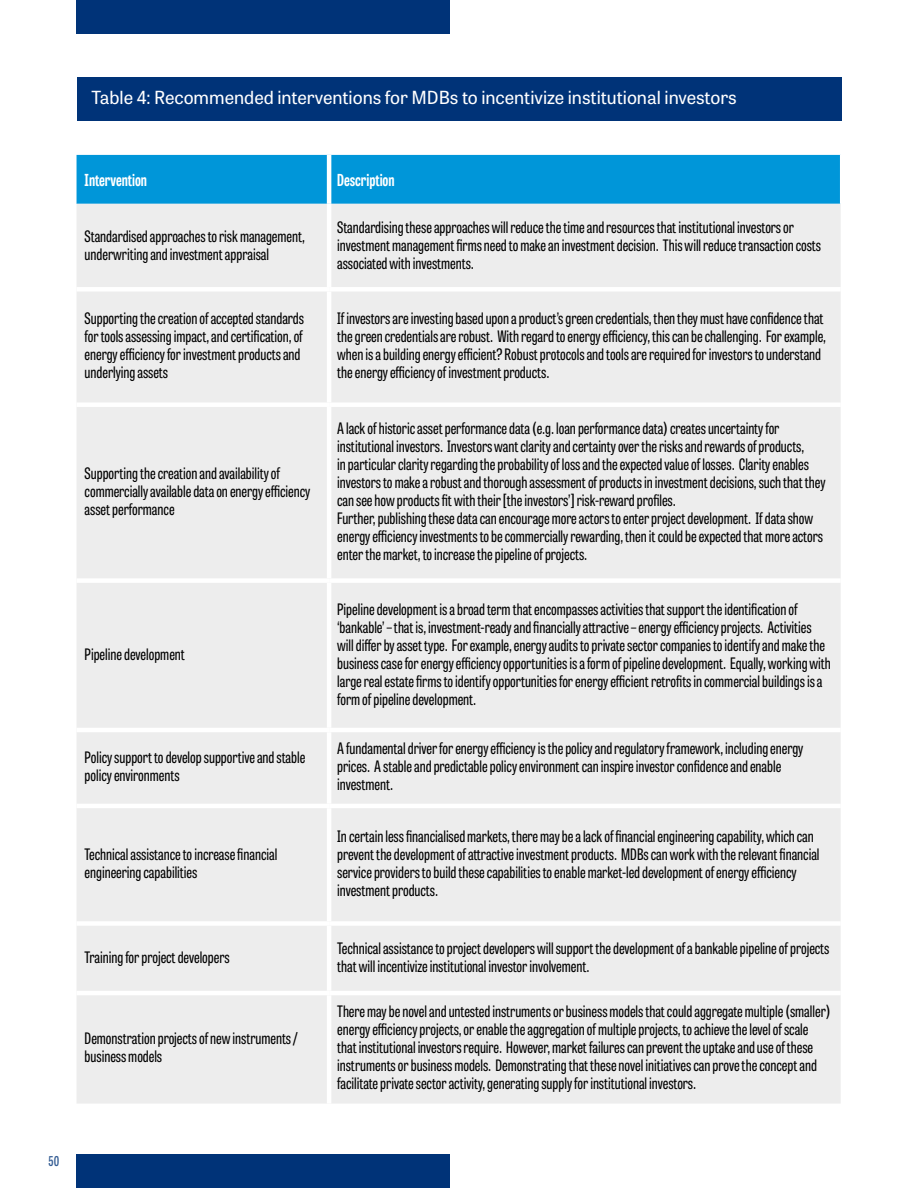
<style>
.page{position:relative;width:918px;height:1188px;background:#fff}
.page>*{position:absolute;margin:0;border:0;box-sizing:border-box;transform-origin:0 0}
.t1{font:18px "Tablet Gothic";color:#fff}
.t2{font:700 16.5px "Tablet Gothic Compressed";color:#fff}
.t3{font:15.75px/18px "Tablet Gothic Compressed";color:#000}
.t4{font:600 13.5px "Tablet Gothic Compressed";color:#335c93}
</style>
<div class="page">
<div style="left:77px;top:0;width:373px;height:34px;background:#003378"></div>
<div style="left:77px;top:1154px;width:373px;height:34px;background:#003378"></div>
<div style="left:77px;top:78px;width:764px;height:43px;background:#003378"></div>
<div style="left:77px;top:155px;width:763px;height:49px;background:#0096d9"></div>
<div style="left:77px;top:204px;width:764px;height:900px;background:#ededed"></div>
<hr style="left:327px;top:204px;width:4px;height:83px;background:#fff">
<div style="left:77px;top:287px;width:252px;height:5px;background:#fff"></div>
<div style="left:329px;top:287px;width:512px;height:5px;background:#fff"></div>
<hr style="left:327px;top:292px;width:4px;height:110px;background:#fff">
<div style="left:77px;top:402px;width:252px;height:5px;background:#fff"></div>
<div style="left:329px;top:402px;width:512px;height:5px;background:#fff"></div>
<hr style="left:327px;top:407px;width:4px;height:171px;background:#fff">
<div style="left:77px;top:578px;width:252px;height:5px;background:#fff"></div>
<div style="left:329px;top:578px;width:512px;height:5px;background:#fff"></div>
<hr style="left:327px;top:583px;width:4px;height:145px;background:#fff">
<hr style="left:77px;top:728px;width:252px;height:4px;background:#fff">
<hr style="left:329px;top:728px;width:512px;height:4px;background:#fff">
<hr style="left:327px;top:732px;width:4px;height:72px;background:#fff">
<hr style="left:77px;top:804px;width:252px;height:4px;background:#fff">
<hr style="left:329px;top:804px;width:512px;height:4px;background:#fff">
<hr style="left:327px;top:808px;width:4px;height:113px;background:#fff">
<div style="left:77px;top:921px;width:252px;height:5px;background:#fff"></div>
<div style="left:329px;top:921px;width:512px;height:5px;background:#fff"></div>
<hr style="left:327px;top:926px;width:4px;height:65px;background:#fff">
<hr style="left:77px;top:991px;width:252px;height:4px;background:#fff">
<hr style="left:329px;top:991px;width:512px;height:4px;background:#fff">
<hr style="left:327px;top:995px;width:4px;height:109px;background:#fff">
<hr style="left:327px;top:155px;width:4px;height:49px;background:#fff">
<p class="t1" style="left:92px;top:85px;width:647px">Table 4: Recommended interventions for MDBs to incentivize institutional investors</p>
<p class="t4" style="left:49px;top:1152px;width:12px">50</p>
<p class="t2" style="left:85px;top:168px;width:64px">Intervention</p>
<p class="t2" style="left:337px;top:168px;width:59px">Description</p>
<p class="t3" style="left:85px;top:227px;width:222px">Standardised approaches to risk management, underwriting and investment appraisal</p>
<p class="t3" style="left:337px;top:218px;width:485px">Standardising these approaches will reduce the time and resources that institutional investors or investment management firms need to make an investment decision. This will reduce transaction costs associated with investments.</p>
<p class="t3" style="left:85px;top:309px;width:221px">Supporting the creation of accepted standards for tools assessing impact, and certification, of energy efficiency for investment products and underlying assets</p>
<p class="t3" style="left:337px;top:309px;width:490px">If investors are investing based upon a product’s green credentials, then they must have confidence that the green credentials are robust. With regard to energy efficiency, this can be challenging. For example, when is a building energy efficient? Robust protocols and tools are required for investors to understand the energy efficiency of investment products.</p>
<p class="t3" style="left:85px;top:464px;width:227px">Supporting the creation and availability of commercially available data on energy efficiency asset performance</p>
<p class="t3" style="left:85px;top:644px;width:102px">Pipeline development</p>
<p class="t3" style="left:337px;top:419px;width:490px">A lack of historic asset performance data (e.g. loan performance data) creates uncertainty for institutional investors. Investors want clarity and certainty over the risks and rewards of products,<br>in particular clarity regarding the probability of loss and the expected value of losses. Clarity enables investors to make a robust and thorough assessment of products in investment decisions, such that they can see how products fit with their [the investors’] risk-reward profiles.<br>Further, publishing these data can encourage more actors to enter project development. If data show energy efficiency investments to be commercially rewarding, then it could be expected that more actors enter the market, to increase the pipeline of projects.</p>
<p class="t3" style="left:337px;top:599px;width:495px">Pipeline development is a broad term that encompasses activities that support the identification of ‘bankable’ – that is, investment-ready and financially attractive – energy efficiency projects. Activities will differ by asset type. For example, energy audits to private sector companies to identify and make the business case for energy efficiency opportunities is a form of pipeline development. Equally, working with large real estate firms to identify opportunities for energy efficient retrofits in commercial buildings is a form of pipeline development.</p>
<p class="t3" style="left:85px;top:748px;width:222px">Policy support to develop supportive and stable policy environments</p>
<p class="t3" style="left:337px;top:739px;width:468px">A fundamental driver for energy efficiency is the policy and regulatory framework, including energy prices. A stable and predictable policy environment can inspire investor confidence and enable investment.</p>
<p class="t3" style="left:85px;top:845px;width:194px">Technical assistance to increase financial engineering capabilities</p>
<p class="t3" style="left:337px;top:827px;width:484px">In certain less financialised markets, there may be a lack of financial engineering capability, which can prevent the development of attractive investment products. MDBs can work with the relevant financial service providers to build these capabilities to enable market-led development of energy efficiency investment products.</p>
<p class="t3" style="left:85px;top:947px;width:146px">Training for project developers</p>
<p class="t3" style="left:337px;top:938px;width:494px">Technical assistance to project developers will support the development of a bankable pipeline of projects that will incentivize institutional investor involvement.</p>
<p class="t3" style="left:85px;top:1028px;width:215px">Demonstration projects of new instruments / business models</p>
<p class="t3" style="left:337px;top:1001px;width:495px">There may be novel and untested instruments or business models that could aggregate multiple (smaller) energy efficiency projects, or enable the aggregation of multiple projects, to achieve the level of scale that institutional investors require. However, market failures can prevent the uptake and use of these instruments or business models. Demonstrating that these novel initiatives can prove the concept and facilitate private sector activity, generating supply for institutional investors.</p>
</div>
